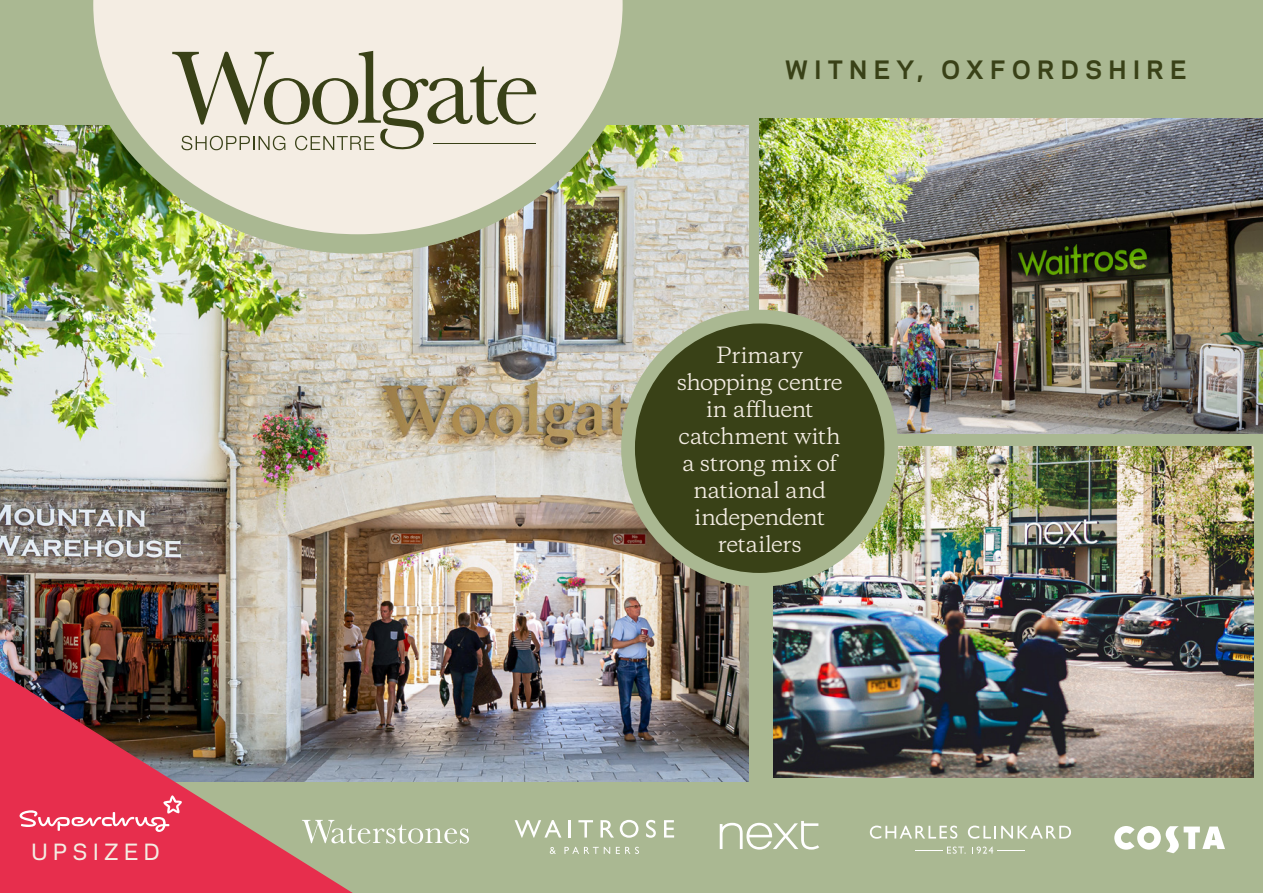
<style>
.page{position:relative;width:1263px;height:893px;background:#aab892}
.page>*{position:absolute;margin:0;border:0;box-sizing:border-box;transform-origin:0 0}
.t1{font:700 23.85px "Galaxie Polaris";letter-spacing:.26em;color:#394117}
.t2{font:21px/27px "Galaxie Copernicus";letter-spacing:-.03em;color:#f4ede3;text-align:center}
.t3{font:500 21px "Galaxie Polaris";letter-spacing:.255em;color:#f4ede3}
</style>
<div class="page">
<img style="left:0;top:125px;width:748px;height:657px">
<img style="left:74px;top:0;width:568px;height:254px">
<img style="left:774px;top:446px;width:479px;height:332px">
<img style="left:760px;top:119px;width:503px;height:315px">
<svg style="left:720px;top:821px;width:99px;height:29px"></svg>
<svg style="left:375px;top:824px;width:94px;height:20px"></svg>
<svg style="left:664px;top:820px;width:10px;height:17px"></svg>
<hr style="left:568px;top:820px;width:3px;height:17px;background:#fff">
<svg style="left:646px;top:820px;width:10px;height:18px"></svg>
<svg style="left:515px;top:820px;width:46px;height:18px"></svg>
<svg style="left:578px;top:820px;width:15px;height:17px"></svg>
<svg style="left:600px;top:820px;width:14px;height:17px"></svg>
<svg style="left:620px;top:820px;width:18px;height:18px"></svg>
<svg style="left:564px;top:847px;width:46px;height:7px"></svg>
<svg style="left:616px;top:847px;width:23px;height:7px"></svg>
<svg style="left:550px;top:847px;width:6px;height:7px"></svg>
<svg style="left:1114px;top:826px;width:111px;height:27px"></svg>
<svg style="left:870px;top:826px;width:87px;height:13px"></svg>
<svg style="left:968px;top:826px;width:103px;height:13px"></svg>
<svg style="left:916px;top:846px;width:50px;height:8px"></svg>
<svg style="left:972px;top:846px;width:52px;height:8px"></svg>
<div style="left:628px;top:317px;width:263px;height:263px;background:#394117;border-radius:50%"></div>
<div style="left:621px;top:310px;width:277px;height:277px;border:14px solid #aab892;border-radius:50%"></div>
<img style="left:0;top:608px;width:375px;height:285px">
<svg style="left:20px;top:795px;width:162px;height:37px;background:#ea4b66"></svg>
<svg style="left:172px;top:51px;width:364px;height:99px;background:#cecab9"></svg>
<hr style="left:433px;top:143px;width:103px;height:1px;background:#394117">
<p class="t3" style="left:31px;top:836px;width:130px">UPSIZED</p>
<p class="t1" style="left:785px;top:51px;width:403px">WITNEY, OXFORDSHIRE</p>
<p class="t2" style="left:677px;top:341px;width:167px">Primary shopping centre in affluent catchment with a strong mix of national and independent retailers</p>
</div>
